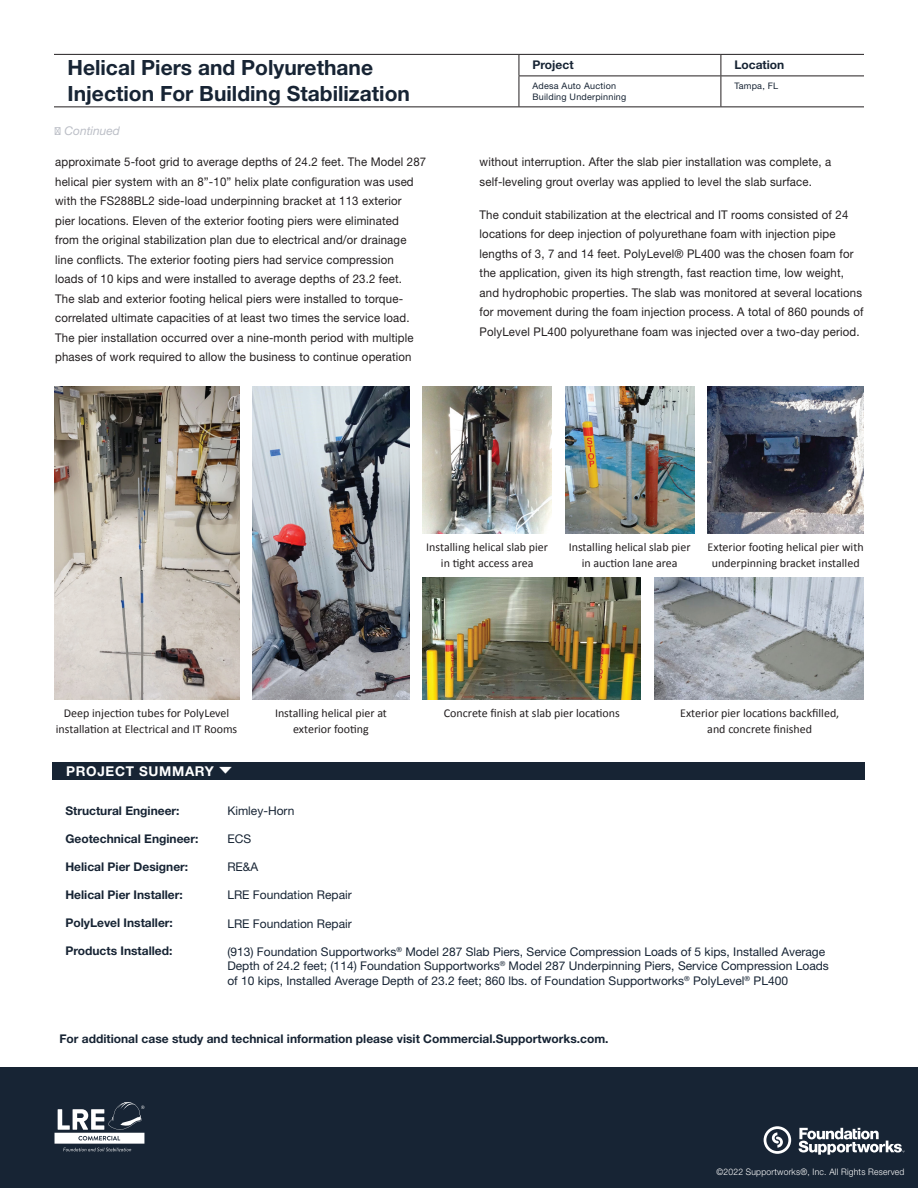
<style>
.page{position:relative;width:918px;height:1188px;background:#fff}
.page>*{position:absolute;margin:0;border:0;box-sizing:border-box;transform-origin:0 0}
.t1{font:700 21px/25.5px "Helvetica Neue LT Std";color:#172434}
.t2{font:700 13.5px "Helvetica Neue LT Std";letter-spacing:.05em;color:#fff}
.t3{font:12px/19.5px "Helvetica Neue LT Std";letter-spacing:.015em;color:#231f20;scale:.95 1}
.t4{font:12px/14.5px "Helvetica Neue LT Std";color:#172434}
.t5{font:12px/16px "Calibri";color:#231f20;text-align:center}
.t6{font:700 12px "Helvetica Neue LT Std";color:#172434}
.t7{font:italic 12px "Helvetica Neue LT Std";color:#bcbfc7}
.t8{font:9px/10.8px "Helvetica Neue LT Std";letter-spacing:.025em;color:#172434}
.t9{font:300 9px "Helvetica Neue LT Std";letter-spacing:.025em;color:#fff;scale:.95 1}
.s1{font-family:"Source Sans Pro";font-weight:400}
</style>
<div class="page">
<div style="left:0;top:1067px;width:918px;height:121px;background:#172434"></div>
<svg style="left:799px;top:1128px;width:105px;height:27px"></svg>
<svg style="left:764px;top:1126px;width:27px;height:28px"></svg>
<svg style="left:55px;top:1102px;width:89px;height:49px"></svg>
<div style="left:53px;top:762px;width:812px;height:18px;background:#172434"></div>
<img style="left:707px;top:387px;width:157px;height:147px">
<img style="left:423px;top:577px;width:218px;height:123px">
<img style="left:654px;top:577px;width:210px;height:123px">
<img style="left:54px;top:387px;width:185px;height:313px">
<img style="left:253px;top:387px;width:156px;height:313px">
<img style="left:423px;top:387px;width:129px;height:147px">
<img style="left:565px;top:387px;width:129px;height:147px">
<hr style="left:54px;top:54px;width:465px;height:1px;background:#231f20">
<hr style="left:54px;top:106px;width:465px;height:1px;background:#231f20">
<hr style="left:519px;top:54px;width:202px;height:1px;background:#231f20">
<svg style="left:519px;top:55px;width:1px;height:21px"></svg>
<hr style="left:721px;top:54px;width:143px;height:1px;background:#231f20">
<svg style="left:721px;top:55px;width:1px;height:21px"></svg>
<hr style="left:519px;top:76px;width:202px;height:1px;background:#231f20">
<hr style="left:519px;top:76px;width:1px;height:30px;background:#231f20">
<hr style="left:721px;top:76px;width:143px;height:1px;background:#231f20">
<hr style="left:721px;top:76px;width:1px;height:30px;background:#231f20">
<hr style="left:519px;top:106px;width:202px;height:1px;background:#231f20">
<hr style="left:721px;top:106px;width:143px;height:1px;background:#231f20">
<h1 class="t1" style="left:68px;top:55px;width:344px">Helical Piers and Polyurethane<br>Injection For Building Stabilization</h1>
<p class="t6" style="left:532px;top:58px;width:43px">Project</p>
<p class="t6" style="left:734px;top:58px;width:51px">Location</p>
<p class="t8" style="left:532px;top:80px;width:95px">Adesa Auto Auction<br>Building Underpinning</p>
<p class="t8" style="left:734px;top:80px;width:45px">Tampa, FL</p>
<p class="t7" style="left:65px;top:124px;width:57px">Continued</p>
<p class="t3" style="left:55px;top:152px;width:392px">approximate 5-foot grid to average depths of 24.2 feet. The Model 287 helical pier system with an 8”-10” helix plate configuration was used with the FS288BL2 side-load underpinning bracket at 113 exterior<br>pier locations. Eleven of the exterior footing piers were eliminated<br>from the original stabilization plan due to electrical and/or drainage line conflicts. The exterior footing piers had service compression<br>loads of 10 kips and were installed to average depths of 23.2 feet.<br>The slab and exterior footing helical piers were installed to torque&shy;correlated ultimate capacities of at least two times the service load.<br>The pier installation occurred over a nine-month period with multiple phases of work required to allow the business to continue operation</p>
<p class="t3" style="left:480px;top:152px;width:372px">without interruption. After the slab pier installation was complete, a self-leveling grout overlay was applied to level the slab surface.</p>
<p class="t3" style="left:480px;top:205px;width:406px">The conduit stabilization at the electrical and IT rooms consisted of 24 locations for deep injection of polyurethane foam with injection pipe lengths of 3, 7 and 14 feet. PolyLevel® PL400 was the chosen foam for the application, given its high strength, fast reaction time, low weight, and hydrophobic properties. The slab was monitored at several locations for movement during the foam injection process. A total of 860 pounds of PolyLevel PL400 polyurethane foam was injected over a two-day period.</p>
<p class="t5" style="left:426px;top:539px;width:123px">Installing helical slab pier in tight access area</p>
<p class="t5" style="left:569px;top:539px;width:123px">Installing helical slab pier in auction lane area</p>
<p class="t5" style="left:708px;top:539px;width:158px">Exterior footing helical pier with underpinning bracket installed</p>
<p class="t5" style="left:56px;top:705px;width:183px">Deep injection tubes for PolyLevel installation at Electrical and IT Rooms</p>
<p class="t5" style="left:275px;top:705px;width:113px">Installing helical pier at exterior footing</p>
<p class="t5" style="left:444px;top:705px;width:177px">Concrete finish at slab pier locations</p>
<p class="t5" style="left:680px;top:705px;width:161px">Exterior pier locations backfilled, and concrete finished</p>
<p class="t2" style="left:66px;top:763px;width:168px">PROJECT SUMMARY <span class="s1">▼</span></p>
<p class="t6" style="left:65px;top:804px;width:116px">Structural Engineer:</p>
<p class="t6" style="left:65px;top:832px;width:135px">Geotechnical Engineer:</p>
<p class="t6" style="left:65px;top:859px;width:124px">Helical Pier Designer:</p>
<p class="t6" style="left:65px;top:887px;width:119px">Helical Pier Installer:</p>
<p class="t6" style="left:65px;top:915px;width:109px">PolyLevel Installer:</p>
<p class="t6" style="left:65px;top:943px;width:109px">Products Installed:</p>
<p class="t4" style="left:227px;top:804px;width:69px">Kimley-Horn</p>
<p class="t4" style="left:227px;top:832px;width:25px">ECS</p>
<p class="t4" style="left:227px;top:860px;width:32px">RE&amp;A</p>
<p class="t4" style="left:227px;top:888px;width:126px">LRE Foundation Repair</p>
<p class="t4" style="left:227px;top:916px;width:126px">LRE Foundation Repair</p>
<p class="t4" style="left:227px;top:944px;width:603px">(913) Foundation Supportworks<sup>®</sup> Model 287 Slab Piers, Service Compression Loads of 5 kips, Installed Average<br>Depth of 24.2 feet; (114) Foundation Supportworks<sup>®</sup> Model 287 Underpinning Piers, Service Compression Loads of 10 kips, Installed Average Depth of 23.2 feet; 860 lbs. of Foundation Supportworks<sup>®</sup> PolyLevel<sup>®</sup> PL400</p>
<p class="t6" style="left:59px;top:1031px;width:551px">For additional case study and technical information please visit Commercial.Supportworks.com.</p>
<p class="t9" style="left:716px;top:1166px;width:200px">©2022 Supportworks®, Inc. All Rights Reserved</p>
</div>
